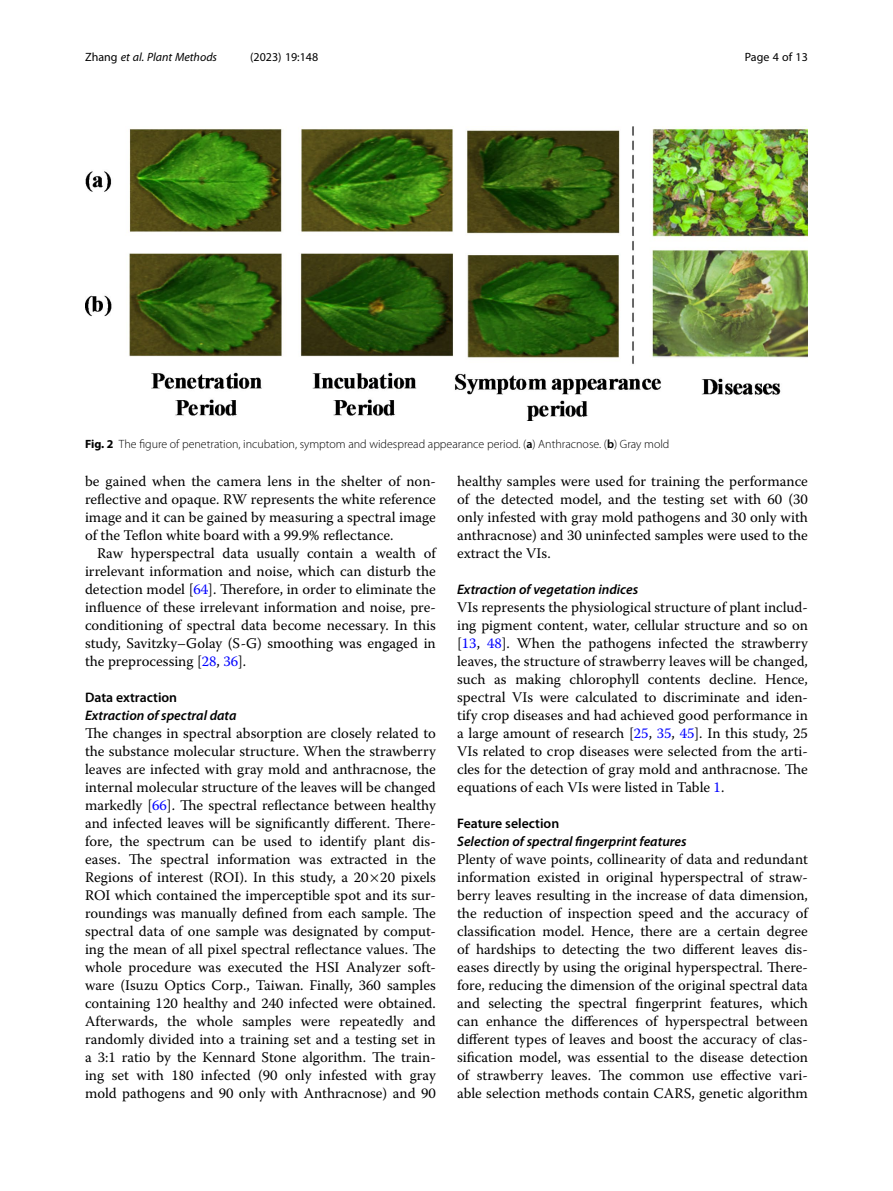
<style>
.page{position:relative;width:893px;height:1191px;background:#fff}
.page>*{position:absolute;margin:0;border:0;box-sizing:border-box;transform-origin:0 0}
.Body_Text{font:14.7px/18px "Warnock Pro";color:#000;text-align:justify}
.Body_Text_Indent{font:14.7px/18px "Warnock Pro";color:#000;text-align:justify}
.Head_3_after_2{font:italic 600 13.8px "Myriad Pro";color:#000}
.Head_2{font:600 13.8px "Myriad Pro";color:#000}
.Head_3{font:italic 600 13.8px "Myriad Pro";color:#000}
.Figure_Caption{font:300 12px "Myriad Pro";color:#000}
.t1{font:italic 12px "Myriad Pro";color:#000}
.t2{font:12px "Myriad Pro";color:#000}
.s1{font-style:normal}
.s2{font-weight:700}
.s3{font-weight:600}
.s4{color:#00f}
</style>
<div class="page">
<img style="left:85px;top:126px;width:723px;height:294px">
<p class="t1" style="left:85px;top:50px;width:134px"><span class="s1">Zhang</span> et al. Plant Methods</p>
<p class="t2" style="left:250px;top:50px;width:70px">(2023) 19:148</p>
<p class="t2" style="left:745px;top:50px;width:65px">Page 4 of 13</p>
<p class="Figure_Caption" style="left:85px;top:437px;width:586px"><span class="s2">Fig. 2</span> The figure of penetration, incubation, symptom and widespread appearance period. (<span class="s3">a</span>) Anthracnose. (<span class="s3">b</span>) Gray mold</p>
<p class="Body_Text" style="left:85px;top:472px;width:352px">be gained when the camera lens in the shelter of non&shy;reflective and opaque. RW represents the white reference image and it can be gained by measuring a spectral image of the Teflon white board with a 99.9% reflectance.</p>
<p class="Body_Text_Indent" style="left:85px;top:544px;width:352px;text-indent:12px">Raw hyperspectral data usually contain a wealth of irrelevant information and noise, which can disturb the detection model [<span class="s4">64</span>]. Therefore, in order to eliminate the influence of these irrelevant information and noise, pre&shy;conditioning of spectral data become necessary. In this study, Savitzky–Golay (S-G) smoothing was engaged in the preprocessing [<span class="s4">28</span>, <span class="s4">36</span>].</p>
<p class="Head_2" style="left:85px;top:689px;width:94px">Data extraction</p>
<p class="Head_3_after_2" style="left:85px;top:707px;width:153px">Extraction of spectral data</p>
<p class="Body_Text" style="left:85px;top:724px;width:352px">The changes in spectral absorption are closely related to the substance molecular structure. When the strawberry leaves are infected with gray mold and anthracnose, the internal molecular structure of the leaves will be changed markedly [<span class="s4">66</span>]. The spectral reflectance between healthy and infected leaves will be significantly different. There&shy;fore, the spectrum can be used to identify plant dis&shy;eases. The spectral information was extracted in the Regions of interest (ROI). In this study, a 20 20 pixels ROI which contained the imperceptible spot and its sur&shy;roundings was manually defined from each sample. The spectral data of one sample was designated by comput&shy;ing the mean of all pixel spectral reflectance values. The whole procedure was executed the HSI Analyzer soft&shy;ware (Isuzu Optics Corp., Taiwan. Finally, 360 samples containing 120 healthy and 240 infected were obtained.<br>Afterwards, the whole samples were repeatedly and randomly divided into a training set and a testing set in a 3:1 ratio by the Kennard Stone algorithm. The train&shy;ing set with 180 infected (90 only infested with gray mold pathogens and 90 only with Anthracnose) and 90</p>
<p class="Body_Text" style="left:457px;top:472px;width:352px">healthy samples were used for training the performance of the detected model, and the testing set with 60 (30 only infested with gray mold pathogens and 30 only with anthracnose) and 30 uninfected samples were used to the extract the VIs.</p>
<p class="Head_3" style="left:457px;top:581px;width:183px">Extraction of vegetation indices</p>
<p class="Body_Text" style="left:457px;top:598px;width:352px">VIs represents the physiological structure of plant includ&shy;ing pigment content, water, cellular structure and so on [<span class="s4">13</span>, <span class="s4">48</span>]. When the pathogens infected the strawberry leaves, the structure of strawberry leaves will be changed, such as making chlorophyll contents decline. Hence, spectral VIs were calculated to discriminate and iden&shy;tify crop diseases and had achieved good performance in a large amount of research [<span class="s4">25</span>, <span class="s4">35</span>, <span class="s4">45</span>]. In this study, 25<br>VIs related to crop diseases were selected from the arti&shy;cles for the detection of gray mold and anthracnose. The equations of each VIs were listed in Table <span class="s4">1</span>.</p>
<p class="Head_2" style="left:457px;top:815px;width:104px">Feature selection</p>
<p class="Head_3_after_2" style="left:457px;top:833px;width:231px">Selection of spectral fingerprint features</p>
<p class="Body_Text" style="left:457px;top:850px;width:352px">Plenty of wave points, collinearity of data and redundant information existed in original hyperspectral of straw&shy;berry leaves resulting in the increase of data dimension, the reduction of inspection speed and the accuracy of classification model. Hence, there are a certain degree of hardships to detecting the two different leaves dis&shy;eases directly by using the original hyperspectral. There&shy;fore, reducing the dimension of the original spectral data and selecting the spectral fingerprint features, which can enhance the differences of hyperspectral between different types of leaves and boost the accuracy of clas&shy;sification model, was essential to the disease detection of strawberry leaves. The common use effective vari&shy;able selection methods contain CARS, genetic algorithm</p>
</div>
